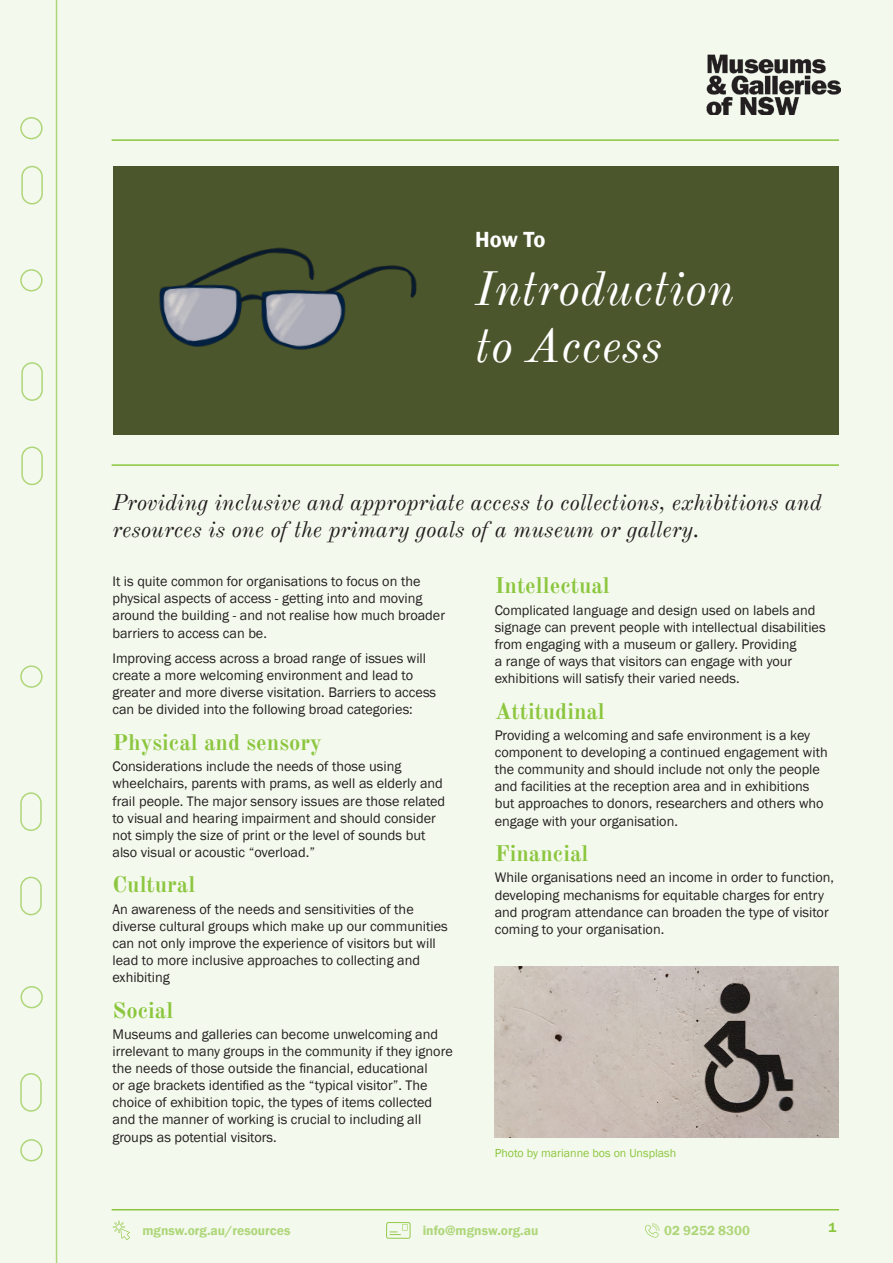
<style>
.page{position:relative;width:893px;height:1263px;background:#f4f9ed}
.page>*{position:absolute;margin:0;border:0;box-sizing:border-box;transform-origin:0 0}
.t1{font:italic 48px/57.6px "Old Standard TT";color:#fff}
.t2{font:italic 22.5px/27px "Old Standard TT";color:#231f20}
.t3{font:700 22.5px "Old Standard TT";color:#8bc63e}
.t4{font:600 22.5px "Franklin Gothic";color:#fff}
.t5{font:14.25px/17.1px "Franklin Gothic";color:#231f20}
.t6{font:600 13.5px "Franklin Gothic";color:#8bc63e}
.t7{font:12px "Franklin Gothic";color:#8bc63e}
</style>
<div class="page">
<div style="left:113px;top:166px;width:726px;height:268px;background:#4c562d"></div>
<hr style="left:112px;top:1209px;width:727px;height:1px;background:#8bc63e">
<svg style="left:113px;top:1221px;width:17px;height:19px"></svg>
<svg style="left:645px;top:1223px;width:14px;height:14px"></svg>
<svg style="left:386px;top:1222px;width:25px;height:17px"></svg>
<hr style="left:112px;top:464px;width:727px;height:2px;background:#8bc63e">
<img style="left:707px;top:54px;width:133px;height:61px">
<hr style="left:112px;top:139px;width:727px;height:2px;background:#8bc63e">
<img style="left:495px;top:966px;width:344px;height:171px">
<img style="left:159px;top:247px;width:258px;height:103px">
<p class="t4" style="left:475px;top:226px;width:72px">How To</p>
<p class="t1" style="left:475px;top:256px;width:261px">Introduction to Access</p>
<p class="t2" style="left:112px;top:487px;width:711px">Providing inclusive and appropriate access to collections, exhibitions and resources is one of the primary goals of a museum or gallery.</p>
<p class="t3" style="left:495px;top:568px;width:117px">Intellectual</p>
<p class="t5" style="left:495px;top:602px;width:332px">Complicated language and design used on labels and signage can prevent people with intellectual disabilities from engaging with a museum or gallery. Providing<br>a range of ways that visitors can engage with your exhibitions will satisfy their varied needs.</p>
<p class="t3" style="left:495px;top:693px;width:112px">Attitudinal</p>
<p class="t5" style="left:495px;top:727px;width:335px">Providing a welcoming and safe environment is a key component to developing a continued engagement with the community and should include not only the people and facilities at the reception area and in exhibitions but approaches to donors, researchers and others who engage with your organisation.</p>
<p class="t3" style="left:495px;top:836px;width:95px">Financial</p>
<p class="t5" style="left:495px;top:869px;width:341px">While organisations need an income in order to function, developing mechanisms for equitable charges for entry and program attendance can broaden the type of visitor coming to your organisation.</p>
<p class="t5" style="left:112px;top:573px;width:334px">It is quite common for organisations to focus on the physical aspects of access - getting into and moving around the building - and not realise how much broader barriers to access can be.</p>
<p class="t5" style="left:112px;top:650px;width:325px">Improving access across a broad range of issues will create a more welcoming environment and lead to greater and more diverse visitation. Barriers to access can be divided into the following broad categories:</p>
<p class="t3" style="left:112px;top:725px;width:211px">Physical and sensory</p>
<p class="t5" style="left:112px;top:758px;width:334px">Considerations include the needs of those using wheelchairs, parents with prams, as well as elderly and frail people. The major sensory issues are those related to visual and hearing impairment and should consider not simply the size of print or the level of sounds but also visual or acoustic “overload.”</p>
<p class="t3" style="left:112px;top:867px;width:84px">Cultural</p>
<p class="t5" style="left:112px;top:901px;width:337px">An awareness of the needs and sensitivities of the diverse cultural groups which make up our communities can not only improve the experience of visitors but will lead to more inclusive approaches to collecting and exhibiting</p>
<p class="t3" style="left:112px;top:992px;width:62px">Social</p>
<p class="t5" style="left:112px;top:1026px;width:342px">Museums and galleries can become unwelcoming and irrelevant to many groups in the community if they ignore the needs of those outside the financial, educational<br>or age brackets identified as the “typical visitor”. The choice of exhibition topic, the types of items collected and the manner of working is crucial to including all groups as potential visitors.</p>
<p class="t7" style="left:495px;top:1146px;width:183px">Photo by marianne bos on Unsplash</p>
<p class="t6" style="left:142px;top:1222px;width:150px">mgnsw.org.au/resources</p>
<p class="t6" style="left:423px;top:1222px;width:117px">info@mgnsw.org.au</p>
<p class="t6" style="left:664px;top:1222px;width:87px">02 9252 8300</p>
<p class="t6" style="left:828px;top:1219px;width:9px">1</p>
</div>
